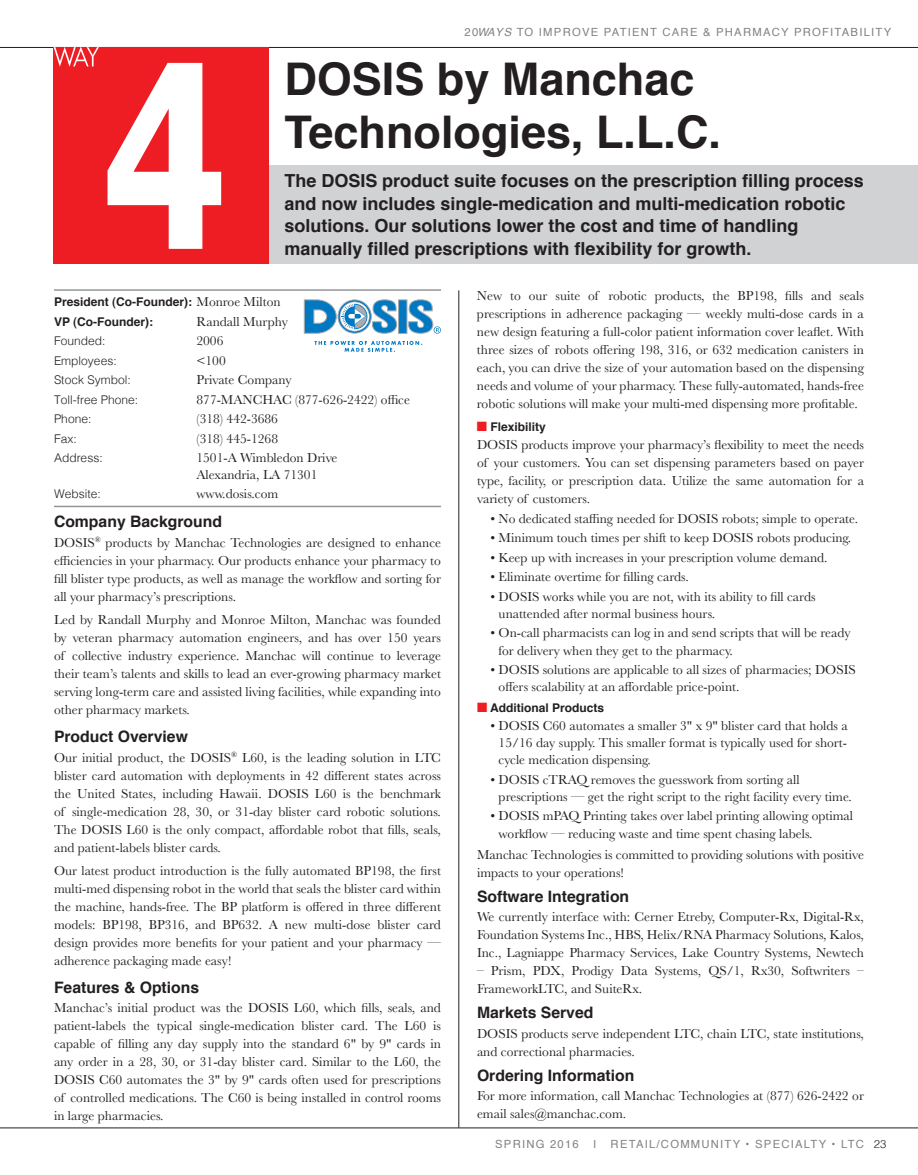
<style>
.page{position:relative;width:918px;height:1175px;background:#fff}
.page>*{position:absolute;margin:0;border:0;box-sizing:border-box;transform-origin:0 0}
.t1{font:700 45px/52.5px "Helvetica";color:#231f20}
.t2{font:700 18px/22.5px "Helvetica";color:#231f20}
.t3{font:700 15.75px "Helvetica";color:#231f20}
.t4{font:13.5px/18px "Baskerville";color:#231f20}
.t5{font:700 12px/19.5px "Helvetica";color:#231f20}
.t6{font:300 12px "Helvetica";color:#231f20}
.t7{font:11.25px "Helvetica";letter-spacing:.11em;color:#808285}
.s1{font-style:italic}
.s2{font-family:"Baskerville";font-weight:400;font-size:13.5px}
.s3{color:#ee1d23}
.s4{font-weight:300;color:#231f20}
</style>
<div class="page">
<hr style="left:0;top:47px;width:918px;height:1px;background:#231f20">
<div style="left:55px;top:165px;width:863px;height:98px;background:#d1d2d4"></div>
<hr style="left:54px;top:289px;width:387px;height:2px;background:#939598">
<div style="left:53px;top:47px;width:216px;height:216px;background:#ee1d23"></div>
<svg style="left:108px;top:63px;width:113px;height:186px"></svg>
<svg style="left:54px;top:47px;width:45px;height:20px"></svg>
<hr style="left:0;top:1127px;width:918px;height:1px;background:#231f20">
<hr style="left:459px;top:290px;width:1px;height:837px;background:#231f20">
<hr style="left:54px;top:506px;width:387px;height:1px;background:#939598">
<svg style="left:314px;top:341px;width:108px;height:11px"></svg>
<svg style="left:304px;top:299px;width:137px;height:35px"></svg>
<p class="t7" style="left:465px;top:23px;width:428px">20<span class="s1">WAYS</span> TO IMPROVE PATIENT CARE &amp; PHARMACY PROFITABILITY</p>
<h1 class="t1" style="left:284px;top:54px;width:438px">DOSIS by Manchac<br>Technologies, L.L.C.</h1>
<p class="t2" style="left:284px;top:170px;width:581px">The DOSIS product suite focuses on the prescription filling process and now includes single-medication and multi-medication robotic solutions. Our solutions lower the cost and time of handling manually filled prescriptions with flexibility for growth.</p>
<p class="t5" style="left:54px;top:292px;width:228px">President (Co-Founder): <span class="s2">Monroe Milton<br></span>VP (Co-Founder):</p>
<p class="t4" style="left:196px;top:312px;width:93px">Randall Murphy</p>
<p class="t6" style="left:54px;top:331px;width:53px">Founded:</p>
<p class="t4" style="left:196px;top:332px;width:28px">2006</p>
<p class="t6" style="left:54px;top:350px;width:64px">Employees:</p>
<p class="t4" style="left:197px;top:351px;width:31px">&lt;100</p>
<p class="t6" style="left:54px;top:370px;width:78px">Stock Symbol:</p>
<p class="t4" style="left:197px;top:371px;width:97px">Private Company</p>
<p class="t6" style="left:54px;top:389px;width:86px">Toll-free Phone:</p>
<p class="t4" style="left:197px;top:390px;width:215px">877-MANCHAC (877-626-2422) office</p>
<p class="t6" style="left:54px;top:409px;width:39px">Phone:</p>
<p class="t4" style="left:196px;top:410px;width:83px">(318) 442-3686</p>
<p class="t6" style="left:54px;top:428px;width:24px">Fax:</p>
<p class="t4" style="left:197px;top:429px;width:83px">(318) 445-1268</p>
<p class="t6" style="left:54px;top:448px;width:50px">Address:</p>
<p class="t4" style="left:196px;top:450px;width:143px;line-height:16.5px">1501-A Wimbledon Drive<br>Alexandria, LA 71301</p>
<p class="t6" style="left:54px;top:484px;width:48px">Website:</p>
<p class="t4" style="left:197px;top:485px;width:83px">www.dosis.com</p>
<p class="t3" style="left:54px;top:509px;width:170px">Company Background</p>
<p class="t4" style="left:54px;top:533px;width:389px;text-align:justify">DOSIS<sup>®</sup> products by Manchac Technologies are designed to enhance efficiencies in your pharmacy. Our products enhance your pharmacy to fill blister type products, as well as manage the workflow and sorting for all your pharmacy’s prescriptions.</p>
<p class="t4" style="left:54px;top:611px;width:389px;text-align:justify">Led by Randall Murphy and Monroe Milton, Manchac was founded by veteran pharmacy automation engineers, and has over 150 years of collective industry experience. Manchac will continue to leverage their team’s talents and skills to lead an ever-growing pharmacy market serving long-term care and assisted living facilities, while expanding into other pharmacy markets.</p>
<p class="t3" style="left:54px;top:723px;width:135px">Product Overview</p>
<p class="t4" style="left:54px;top:748px;width:389px;text-align:justify">Our initial product, the DOSIS<sup>®</sup> L60, is the leading solution in LTC blister card automation with deployments in 42 different states across the United States, including Hawaii. DOSIS L60 is the benchmark of single-medication 28, 30, or 31-day blister card robotic solutions.<br>The DOSIS L60 is the only compact, affordable robot that fills, seals, and patient-labels blister cards.</p>
<p class="t4" style="left:54px;top:861px;width:389px;text-align:justify">Our latest product introduction is the fully automated BP198, the first multi-med dispensing robot in the world that seals the blister card within the machine, hands-free. The BP platform is offered in three different models: BP198, BP316, and BP632. A new multi-dose blister card design provides more benefits for your patient and your pharmacy — adherence packaging made easy!</p>
<p class="t3" style="left:54px;top:974px;width:147px">Features &amp; Options</p>
<p class="t4" style="left:54px;top:999px;width:389px;text-align:justify">Manchac’s initial product was the DOSIS L60, which fills, seals, and patient-labels the typical single-medication blister card. The L60 is capable of filling any day supply into the standard 6" by 9" cards in any order in a 28, 30, or 31-day blister card. Similar to the L60, the DOSIS C60 automates the 3" by 9" cards often used for prescriptions of controlled medications. The C60 is being installed in control rooms in large pharmacies.</p>
<p class="t4" style="left:477px;top:287px;width:389px;text-align:justify">New to our suite of robotic products, the BP198, fills and seals prescriptions in adherence packaging — weekly multi-dose cards in a new design featuring a full-color patient information cover leaflet. With three sizes of robots offering 198, 316, or 632 medication canisters in each, you can drive the size of your automation based on the dispensing needs and volume of your pharmacy. These fully-automated, hands-free robotic solutions will make your multi-med dispensing more profitable.</p>
<p class="t5" style="left:477px;top:417px;width:70px"><span class="s3">■</span> Flexibility</p>
<p class="t4" style="left:477px;top:436px;width:389px;text-align:justify">DOSIS products improve your pharmacy’s flexibility to meet the needs of your customers. You can set dispensing parameters based on payer type, facility, or prescription data. Utilize the same automation for a variety of customers.</p>
<p class="t4" style="left:490px;top:509px;width:369px">• No dedicated staffing needed for DOSIS robots; simple to operate.</p>
<p class="t4" style="left:490px;top:529px;width:362px">• Minimum touch times per shift to keep DOSIS robots producing.</p>
<p class="t4" style="left:490px;top:548px;width:339px">• Keep up with increases in your prescription volume demand.</p>
<p class="t4" style="left:490px;top:568px;width:200px">• Eliminate overtime for filling cards.</p>
<p class="t4" style="left:499px;top:588px;width:318px;line-height:17.2px;text-indent:-8px">• DOSIS works while you are not, with its ability to fill cards unattended after normal business hours.</p>
<p class="t4" style="left:499px;top:624px;width:353px;line-height:17.2px;text-indent:-8px">• On-call pharmacists can log in and send scripts that will be ready for delivery when they get to the pharmacy.</p>
<p class="t4" style="left:499px;top:661px;width:359px;line-height:17.2px;text-indent:-8px">• DOSIS solutions are applicable to all sizes of pharmacies; DOSIS offers scalability at an affordable price-point.</p>
<p class="t5" style="left:477px;top:698px;width:129px"><span class="s3">■</span> Additional Products</p>
<p class="t4" style="left:499px;top:717px;width:351px;line-height:17.2px;text-align:justify;text-indent:-8px">• DOSIS C60 automates a smaller 3" x 9" blister card that holds a 15/16 day supply. This smaller format is typically used for short&shy;cycle medication dispensing.</p>
<p class="t4" style="left:499px;top:770px;width:355px;line-height:17.2px;text-indent:-8px">• DOSIS cTRAQ removes the guesswork from sorting all prescriptions — get the right script to the right facility every time.</p>
<p class="t4" style="left:499px;top:807px;width:356px;line-height:17.2px;text-indent:-8px">• DOSIS mPAQ Printing takes over label printing allowing optimal workflow — reducing waste and time spent chasing labels.</p>
<p class="t4" style="left:477px;top:845px;width:389px">Manchac Technologies is committed to providing solutions with positive impacts to your operations!</p>
<p class="t3" style="left:477px;top:883px;width:154px">Software Integration</p>
<p class="t4" style="left:477px;top:908px;width:389px;text-align:justify">We currently interface with: Cerner Etreby, Computer-Rx, Digital-Rx, Foundation Systems Inc., HBS, Helix/RNA Pharmacy Solutions, Kalos, Inc., Lagniappe Pharmacy Services, Lake Country Systems, Newtech</p>
<p class="t4" style="left:477px;top:962px;width:388px">– Prism, PDX, Prodigy Data Systems, QS/1, Rx30, Softwriters –<br>FrameworkLTC, and SuiteRx.</p>
<p class="t3" style="left:477px;top:999px;width:118px">Markets Served</p>
<p class="t4" style="left:477px;top:1024px;width:389px">DOSIS products serve independent LTC, chain LTC, state institutions, and correctional pharmacies.</p>
<p class="t3" style="left:477px;top:1062px;width:159px">Ordering Information</p>
<p class="t4" style="left:477px;top:1086px;width:389px">For more information, call Manchac Technologies at (877) 626-2422 or email sales@manchac.com.</p>
<p class="t7" style="left:495px;top:1135px;width:85px">SPRING 2016</p>
<p class="t7" style="left:593px;top:1135px;width:5px">I</p>
<p class="t7" style="left:611px;top:1135px;width:277px">RETAIL/COMMUNITY • SPECIALTY • LTC <span class="s4">23</span></p>
</div>
